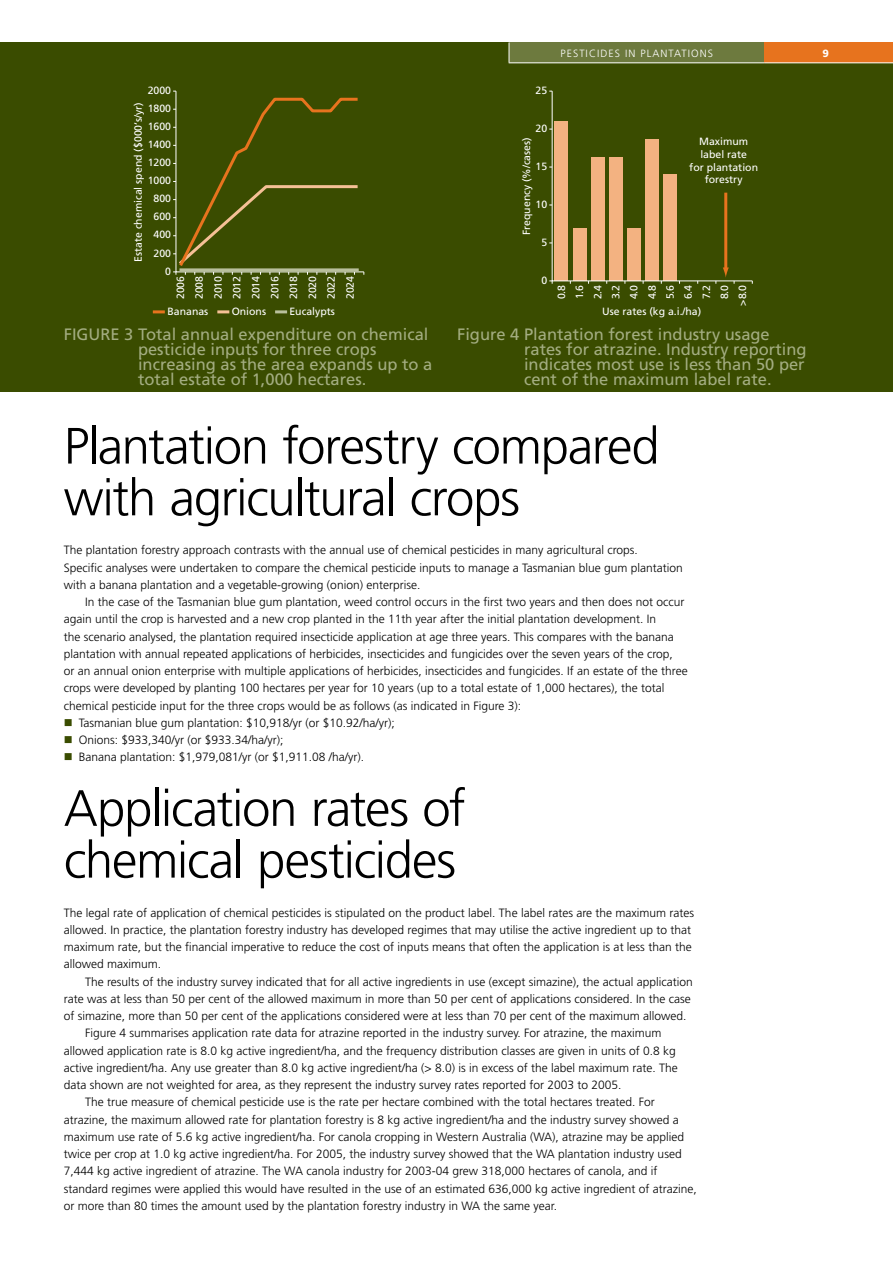
<style>
.page{position:relative;width:893px;height:1263px;background:#fff}
.page>*{position:absolute;margin:0;border:0;box-sizing:border-box;transform-origin:0 0}
.t1{font:300 51px/51.8px "Frutiger";letter-spacing:-.025em;color:#000}
.t2{font:16.5px/15px "Frutiger";color:#a3ad81}
.t3{font:300 12px/17.2px "Frutiger";color:#000}
.t4{font:10.5px/18.1px "Frutiger";color:#fff;text-align:center}
.t5{font:300 10.5px "Frutiger";letter-spacing:.1em;color:#fff}
.t6{font:900 10.5px "Frutiger";color:#fff}
.s1{color:#3a4c00}
</style>
<div class="page">
<div style="left:0;top:43px;width:893px;height:349px;background:#3a4c00"></div>
<div style="left:509px;top:43px;width:255px;height:20px;background:#6d7a3e"></div>
<div style="left:764px;top:43px;width:129px;height:20px;background:#e7731e"></div>
<svg style="left:509px;top:43px;width:1px;height:19px"></svg>
<hr style="left:509px;top:62px;width:255px;height:1px;background:#fff">
<hr style="left:764px;top:62px;width:129px;height:1px;background:#fff">
<svg style="left:153px;top:310px;width:12px;height:3px"></svg>
<svg style="left:217px;top:310px;width:12px;height:3px"></svg>
<svg style="left:275px;top:310px;width:12px;height:3px"></svg>
<svg style="left:173px;top:91px;width:192px;height:184px"></svg>
<svg style="left:549px;top:91px;width:204px;height:193px"></svg>
<p class="t4" style="left:148px;top:82px;width:25px">2000</p>
<p class="t4" style="left:130px;top:262px;width:161px;rotate:-90deg">Estate chemical spend ($000’s/yr)</p>
<p class="t4" style="left:148px;top:100px;width:25px">1800</p>
<p class="t4" style="left:148px;top:118px;width:25px">1600</p>
<p class="t4" style="left:148px;top:136px;width:25px">1400</p>
<p class="t4" style="left:148px;top:154px;width:25px">1200</p>
<p class="t4" style="left:148px;top:172px;width:25px">1000</p>
<p class="t4" style="left:154px;top:190px;width:19px">800</p>
<p class="t4" style="left:154px;top:208px;width:19px">600</p>
<p class="t4" style="left:154px;top:226px;width:19px">400</p>
<p class="t4" style="left:154px;top:244px;width:19px">200</p>
<p class="t4" style="left:165px;top:262px;width:7px">0</p>
<p class="t4" style="left:172px;top:299px;width:25px;line-height:18.9px;text-align:justify;rotate:-90deg">2006<br>2008<br>2010<br>2012<br>2014<br>2016<br>2018<br>2020<br>2022<br>2024</p>
<p class="t4" style="left:167px;top:303px;width:42px">Bananas</p>
<p class="t4" style="left:232px;top:303px;width:36px">Onions</p>
<p class="t4" style="left:289px;top:303px;width:47px">Eucalypts</p>
<p class="t5" style="left:560px;top:49px;width:154px">PESTICIDES IN PLANTATIONS</p>
<p class="t6" style="left:822px;top:47px;width:8px">9</p>
<p class="t4" style="left:536px;top:82px;width:13px">25</p>
<p class="t4" style="left:536px;top:120px;width:13px">20</p>
<p class="t4" style="left:536px;top:158px;width:13px">15</p>
<p class="t4" style="left:536px;top:196px;width:13px">10</p>
<p class="t4" style="left:541px;top:234px;width:7px">5</p>
<p class="t4" style="left:541px;top:272px;width:7px">0</p>
<p class="t4" style="left:518px;top:235px;width:100px;rotate:-90deg">Frequency (%/cases)</p>
<p class="t4" style="left:689px;top:136px;width:70px;line-height:12.6px">Maximum label rate<br>for plantation forestry</p>
<p class="t4" style="left:553px;top:306px;width:22px;rotate:-90deg">0.8<br>1.6<br>2.4<br>3.2<br>4.0<br>4.8<br>5.6<br>6.4<br>7.2<br>8.0 &gt;8.0</p>
<p class="t4" style="left:602px;top:303px;width:101px">Use rates (kg a.i./ha)</p>
<h2 class="t2" style="left:138px;top:328px;width:296px;text-indent:-74px">FIGURE 3 Total annual expenditure on chemical pesticide inputs for three crops increasing as the area expands up to a total estate of 1,000 hectares.</h2>
<h2 class="t2" style="left:524px;top:328px;width:284px;text-indent:-67px">Figure 4 Plantation forest industry usage rates for atrazine. Industry reporting indicates most use is less than 50 per cent of the maximum label rate.</h2>
<h1 class="t1" style="left:64px;top:423px;width:597px">Plantation forestry compared with agricultural crops</h1>
<p class="t3" style="left:64px;top:542px;width:620px">The plantation forestry approach contrasts with the annual use of chemical pesticides in many agricultural crops.<br>Specific analyses were undertaken to compare the chemical pesticide inputs to manage a Tasmanian blue gum plantation with a banana plantation and a vegetable-growing (onion) enterprise.</p>
<p class="t3" style="left:64px;top:594px;width:625px;text-indent:21px">In the case of the Tasmanian blue gum plantation, weed control occurs in the first two years and then does not occur again until the crop is harvested and a new crop planted in the 11th year after the initial plantation development. In<br>the scenario analysed, the plantation required insecticide application at age three years. This compares with the banana plantation with annual repeated applications of herbicides, insecticides and fungicides over the seven years of the crop,<br>or an annual onion enterprise with multiple applications of herbicides, insecticides and fungicides. If an estate of the three crops were developed by planting 100 hectares per year for 10 years (up to a total estate of 1,000 hectares), the total chemical pesticide input for the three crops would be as follows (as indicated in Figure 3):</p>
<p class="t3" style="left:64px;top:715px;width:333px"><span class="s1">■</span> Tasmanian blue gum plantation: $10,918/yr (or $10.92/ha/yr);</p>
<p class="t3" style="left:64px;top:732px;width:221px"><span class="s1">■</span> Onions: $933,340/yr (or $933.34/ha/yr);</p>
<p class="t3" style="left:64px;top:749px;width:302px"><span class="s1">■</span> Banana plantation: $1,979,081/yr (or $1,911.08 /ha/yr).</p>
<h1 class="t1" style="left:64px;top:786px;width:404px">Application rates of chemical pesticides</h1>
<p class="t3" style="left:64px;top:905px;width:632px">The legal rate of application of chemical pesticides is stipulated on the product label. The label rates are the maximum rates allowed. In practice, the plantation forestry industry has developed regimes that may utilise the active ingredient up to that maximum rate, but the financial imperative to reduce the cost of inputs means that often the application is at less than the allowed maximum.</p>
<p class="t3" style="left:85px;top:974px;width:609px">The results of the industry survey indicated that for all active ingredients in use (except simazine), the actual application</p>
<p class="t3" style="left:64px;top:991px;width:629px">rate was at less than 50 per cent of the allowed maximum in more than 50 per cent of applications considered. In the case</p>
<p class="t3" style="left:64px;top:1008px;width:624px">of simazine, more than 50 per cent of the applications considered were at less than 70 per cent of the maximum allowed.</p>
<p class="t3" style="left:85px;top:1025px;width:578px">Figure 4 summarises application rate data for atrazine reported in the industry survey. For atrazine, the maximum</p>
<p class="t3" style="left:64px;top:1043px;width:614px">allowed application rate is 8.0 kg active ingredient/ha, and the frequency distribution classes are given in units of 0.8 kg</p>
<p class="t3" style="left:64px;top:1060px;width:615px">active ingredient/ha. Any use greater than 8.0 kg active ingredient/ha (&gt; 8.0) is in excess of the label maximum rate. The</p>
<p class="t3" style="left:64px;top:1077px;width:559px">data shown are not weighted for area, as they represent the industry survey rates reported for 2003 to 2005.</p>
<p class="t3" style="left:85px;top:1094px;width:571px">The true measure of chemical pesticide use is the rate per hectare combined with the total hectares treated. For</p>
<p class="t3" style="left:64px;top:1112px;width:616px">atrazine, the maximum allowed rate for plantation forestry is 8 kg active ingredient/ha and the industry survey showed a</p>
<p class="t3" style="left:64px;top:1129px;width:622px">maximum use rate of 5.6 kg active ingredient/ha. For canola cropping in Western Australia (WA), atrazine may be applied</p>
<p class="t3" style="left:64px;top:1146px;width:619px">twice per crop at 1.0 kg active ingredient/ha. For 2005, the industry survey showed that the WA plantation industry used</p>
<p class="t3" style="left:64px;top:1163px;width:595px">7,444 kg active ingredient of atrazine. The WA canola industry for 2003-04 grew 318,000 hectares of canola, and if</p>
<p class="t3" style="left:64px;top:1181px;width:635px">standard regimes were applied this would have resulted in the use of an estimated 636,000 kg active ingredient of atrazine,</p>
<p class="t3" style="left:64px;top:1198px;width:495px">or more than 80 times the amount used by the plantation forestry industry in WA the same year.</p>
</div>
